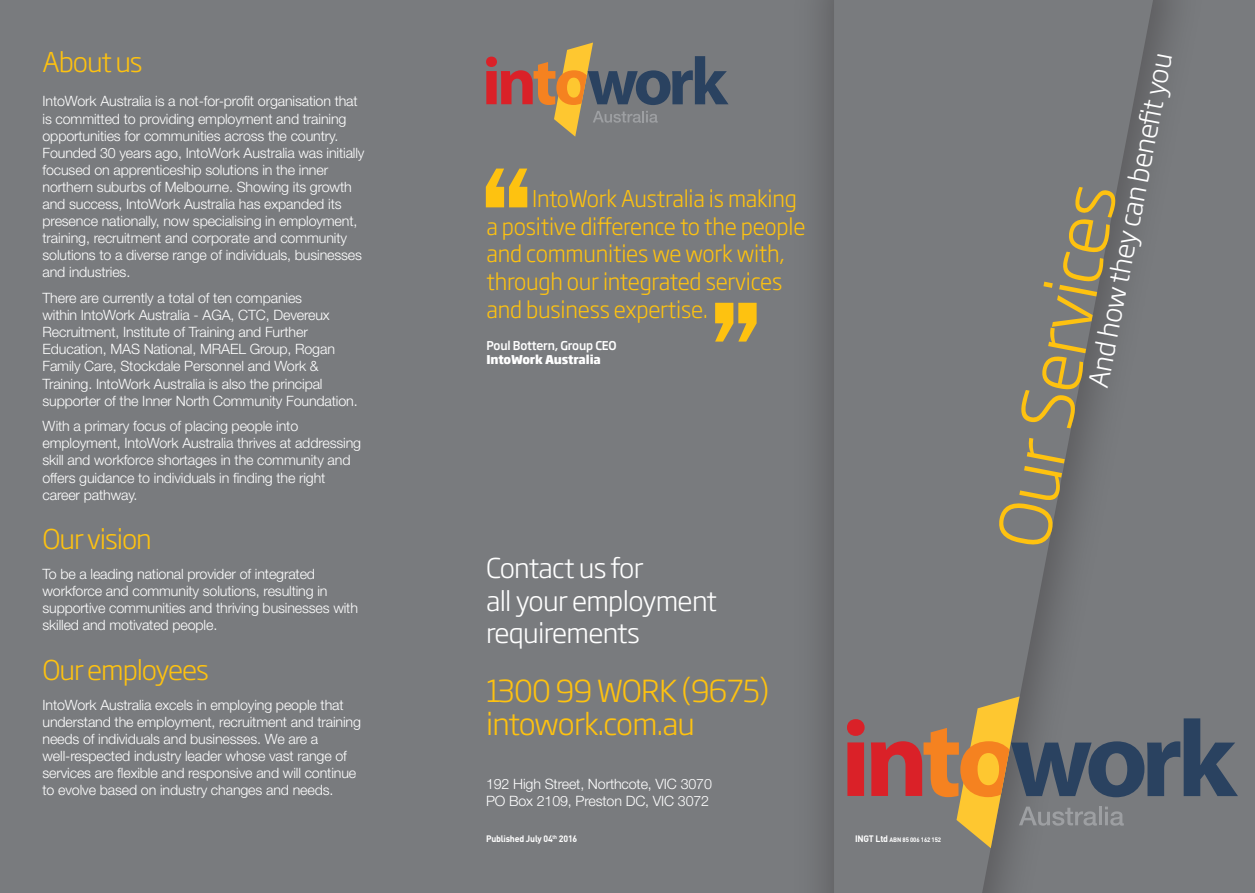
<style>
.page{position:relative;width:1255px;height:893px;background:#fff}
.page>*{position:absolute;margin:0;border:0;box-sizing:border-box;transform-origin:0 0}
.t1{font:300 69.6px "Soho Gothic Std";color:#fec210}
.Heading{font:300 30px "Soho Gothic Std";letter-spacing:-.025em;color:#fec210}
.Heading-2{font:300 27px/32.4px "Soho Gothic Std";letter-spacing:-.025em;color:#fff}
.Subheading{font:300 27px "Soho Gothic Std";letter-spacing:-.04em;color:#fec210}
.t2{font:300 26.85px "Soho Gothic Std";color:#fff}
.t3{font:300 22.8px/27.8px "Soho Gothic Std";letter-spacing:-.01em;color:#fec210;scale:.95 1}
.Our_services{font:300 14.25px/17.1px "Helvetica Neue LT Std";letter-spacing:-.01em;color:#fff}
.t4{font:500 12px "Soho Gothic Std";letter-spacing:-.01em;color:#fff;scale:.95 1}
.t5{font:800 12px "Soho Gothic Std";letter-spacing:-.01em;color:#fff;scale:.95 1}
.t6{font:700 9.15px "DIN Offc";letter-spacing:-.02em;color:#fff;scale:.95 1}
.t7{font:700 6.3px "DIN Offc";letter-spacing:-.02em;color:#fff;scale:.95 1}
.s1{font-size:9.15px}
</style>
<div class="page">
<div style="left:0;top:0;width:1254px;height:893px;background:#797b7e"></div>
<div style="left:791px;top:0;width:414px;height:893px;background:#231f20;opacity:.35"></div>
<svg style="left:834px;top:0;width:318px;height:893px"></svg>
<svg style="left:846px;top:719px;width:18px;height:77px"></svg>
<svg style="left:870px;top:696px;width:367px;height:152px"></svg>
<svg style="left:486px;top:43px;width:242px;height:94px"></svg>
<svg style="left:486px;top:169px;width:41px;height:38px"></svg>
<svg style="left:715px;top:303px;width:41px;height:39px"></svg>
<p class="Subheading" style="left:43px;top:45px;width:102px">About us</p>
<p class="Our_services" style="left:43px;top:93px;width:323px">IntoWork Australia is a not-for-profit organisation that is committed to providing employment and training opportunities for communities across the country.<br>Founded 30 years ago, IntoWork Australia was initially focused on apprenticeship solutions in the inner northern suburbs of Melbourne. Showing its growth and success, IntoWork Australia has expanded its presence nationally, now specialising in employment, training, recruitment and corporate and community solutions to a diverse range of individuals, businesses and industries.</p>
<p class="Our_services" style="left:43px;top:289px;width:317px">There are currently a total of ten companies<br>within IntoWork Australia - AGA, CTC, Devereux Recruitment, Institute of Training and Further Education, MAS National, MRAEL Group, Rogan Family Care, Stockdale Personnel and Work &amp; Training. IntoWork Australia is also the principal supporter of the Inner North Community Foundation.</p>
<p class="Our_services" style="left:43px;top:417px;width:320px">With a primary focus of placing people into employment, IntoWork Australia thrives at addressing skill and workforce shortages in the community and offers guidance to individuals in finding the right career pathway.</p>
<p class="Subheading" style="left:43px;top:522px;width:111px">Our vision</p>
<p class="Our_services" style="left:43px;top:565px;width:317px">To be a leading national provider of integrated workforce and community solutions, resulting in supportive communities and thriving businesses with skilled and motivated people.</p>
<p class="Subheading" style="left:43px;top:653px;width:168px">Our employees</p>
<p class="Our_services" style="left:43px;top:696px;width:320px">IntoWork Australia excels in employing people that understand the employment, recruitment and training needs of individuals and businesses. We are a well-respected industry leader whose vast range of services are flexible and responsive and will continue to evolve based on industry changes and needs.</p>
<p class="t3" style="left:486px;top:185px;width:337px;text-indent:46px">IntoWork Australia is making a positive difference to the people and communities we work with, through our integrated services and business expertise.</p>
<p class="t4" style="left:486px;top:338px;width:139px">Poul Bottern, Group CEO</p>
<p class="t5" style="left:486px;top:352px;width:122px">IntoWork Australia</p>
<p class="Heading-2" style="left:486px;top:552px;width:232px">Contact us for<br>all your employment requirements</p>
<p class="Heading" style="left:486px;top:672px;width:285px">1300 99 WORK (9675)</p>
<p class="Heading" style="left:486px;top:705px;width:210px">intowork.com.au</p>
<p class="Our_services" style="left:486px;top:775px;width:227px">192 High Street, Northcote, VIC 3070<br>PO Box 2109, Preston DC, VIC 3072</p>
<p class="t6" style="left:486px;top:833px;width:98px">Published July 04<sup>th</sup> 2016</p>
<p class="t7" style="left:855px;top:835px;width:92px"><span class="s1">INGT Ltd</span> ABN 85 006 162 152</p>
<p class="t2" style="left:1081px;top:384px;width:342px;rotate:-79deg">And how they can benefi t you</p>
<p class="t1" style="left:978px;top:538px;width:371px;rotate:-79deg">Our Services</p>
</div>
